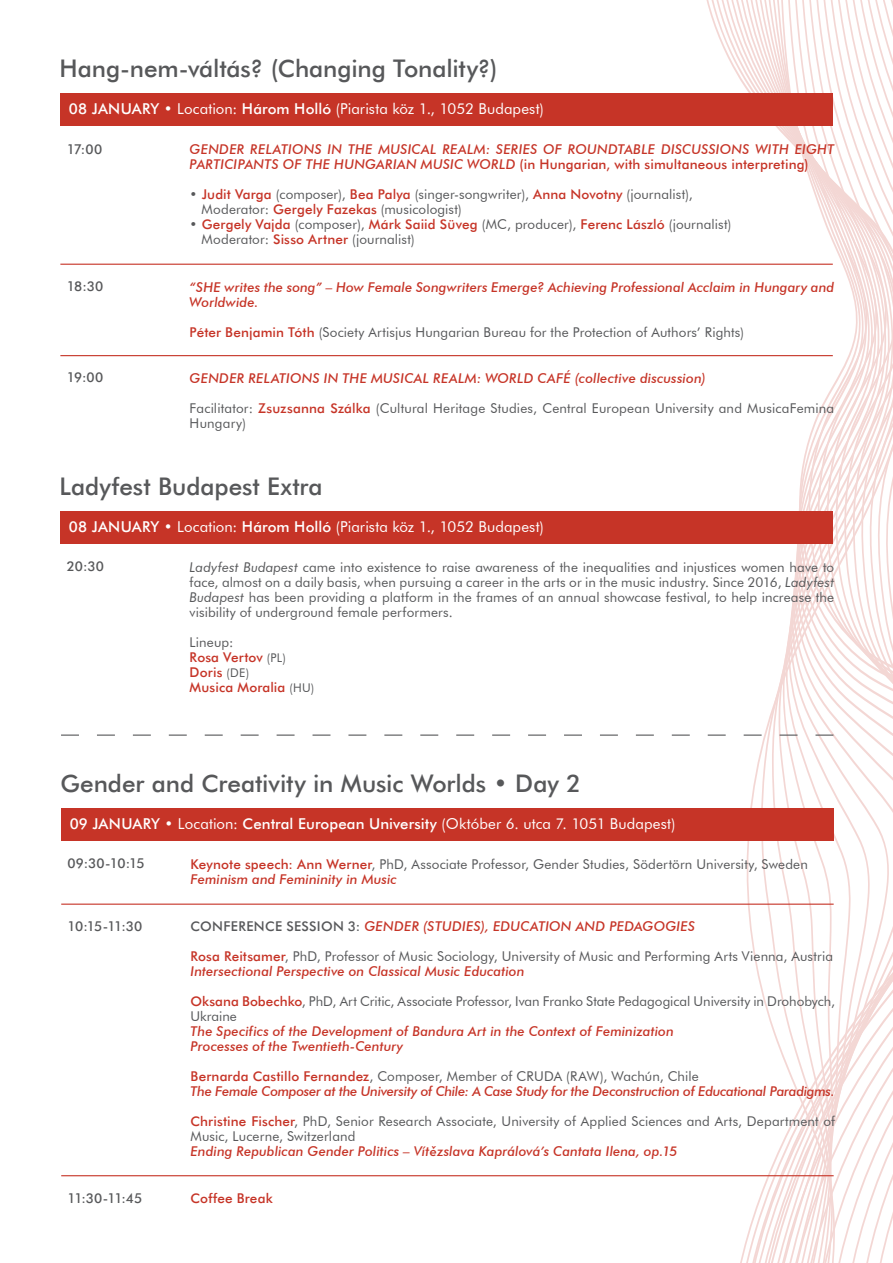
<style>
.page{position:relative;width:893px;height:1263px;background:#fff}
.page>*{position:absolute;margin:0;border:0;box-sizing:border-box;transform-origin:0 0}
.t1{font:24.3px "Futura Md BT Medium";color:#57585a}
.t2{font:15px "Futura BT";letter-spacing:.005em;color:#fff}
.t3{font:13.5px/15px "Futura BT";letter-spacing:.01em;color:#57585a}
.t4{font:italic 500 13.5px/15px "Futura BT";letter-spacing:.005em;color:#c63427}
.t5{font:13.5px "Futura Md BT Medium";letter-spacing:.01em;color:#c63427}
.t6{font:italic 500 13.5px "Futura BT";letter-spacing:-.02em;color:#c63427}
.t7{font:13.5px "Futura Md BT Medium";letter-spacing:-.02em;color:#57585a}
.s1{font-family:"Futura Md BT Medium"}
.s2{font-family:"Futura Md BT Medium";font-weight:400;font-style:normal}
.s3{font-family:"Futura Md BT Medium";color:#c63427}
.s4{color:#57585a}
.s5{font-family:"Futura BT";color:#57585a}
.s6{font-style:italic}
.s7{font-family:"Futura BT";font-size:12px;color:#57585a}
.s8{font-family:"Futura Md BT Medium";font-weight:400;font-style:normal;color:#57585a}
.s9{font-family:"Neutraface 2 Text";font-weight:600;font-size:14.25px}
</style>
<div class="page">
<svg style="left:691px;top:0;width:202px;height:1263px"></svg>
<div style="left:60px;top:94px;width:773px;height:32px;background:#c63427"></div>
<hr style="left:60px;top:264px;width:773px;height:1px;background:#c63427">
<hr style="left:60px;top:355px;width:773px;height:1px;background:#c63427">
<div style="left:60px;top:511px;width:773px;height:33px;background:#c63427"></div>
<div style="left:61px;top:808px;width:773px;height:33px;background:#c63427"></div>
<hr style="left:61px;top:903px;width:773px;height:2px;background:#c63427">
<hr style="left:61px;top:1175px;width:773px;height:1px;background:#c63427">
<svg style="left:61px;top:734px;width:772px;height:2px"></svg>
<p class="t1" style="left:60px;top:54px;width:439px">Hang-nem-váltás? (Changing Tonality?)</p>
<p class="t2" style="left:69px;top:100px;width:476px"><span class="s1">08 JANUARY •</span> Location: <span class="s1">Három Holló</span> (Piarista köz 1., 1052 Budapest)</p>
<p class="t7" style="left:67px;top:141px;width:37px">17:00</p>
<p class="t4" style="left:190px;top:142px;width:646px">GENDER RELATIONS IN THE MUSICAL REALM: SERIES OF ROUNDTABLE DISCUSSIONS WITH EIGHT<br>PARTICIPANTS OF THE HUNGARIAN MUSIC WORLD <span class="s2">(in Hungarian, with simultaneous interpreting)</span></p>
<p class="t3" style="left:190px;top:187px;width:505px"><span class="s1">•</span> <span class="s3">Judit Varga</span> (composer), <span class="s3">Bea Palya</span> (singer-songwriter), <span class="s3">Anna Novotny</span> (journalist),</p>
<p class="t3" style="left:202px;top:202px;width:262px">Moderator: <span class="s3">Gergely Fazekas</span> (musicologist)</p>
<p class="t5" style="left:190px;top:216px;width:543px"><span class="s4">•</span> Gergely Vajda <span class="s5">(composer),</span> Márk Saiid Süveg <span class="s5">(MC, producer),</span> Ferenc László <span class="s5">(journalist)</span></p>
<p class="t3" style="left:202px;top:232px;width:215px">Moderator: <span class="s3">Sisso Artner</span> (journalist)</p>
<p class="t7" style="left:67px;top:278px;width:38px">18:30</p>
<p class="t4" style="left:190px;top:280px;width:646px">“SHE writes the song” – How Female Songwriters Emerge? Achieving Professional Acclaim in Hungary and<br>Worldwide.</p>
<p class="t3" style="left:190px;top:325px;width:556px"><span class="s3">Péter Benjamin Tóth</span> (Society Artisjus Hungarian Bureau for the Protection of Authors’ Rights)</p>
<p class="t7" style="left:67px;top:369px;width:38px">19:00</p>
<p class="t4" style="left:190px;top:371px;width:518px">GENDER RELATIONS IN THE MUSICAL REALM: WORLD CAFÉ (collective discussion)</p>
<p class="t3" style="left:190px;top:401px;width:646px">Facilitator: <span class="s3">Zsuzsanna Szálka</span> (Cultural Heritage Studies, Central European University and MusicaFemina<br>Hungary)</p>
<p class="t1" style="left:60px;top:471px;width:265px">Ladyfest Budapest Extra</p>
<p class="t2" style="left:69px;top:518px;width:476px"><span class="s1">08 JANUARY •</span> Location: <span class="s1">Három Holló</span> (Piarista köz 1., 1052 Budapest)</p>
<p class="t7" style="left:67px;top:558px;width:39px">20:30</p>
<p class="t3" style="left:190px;top:560px;width:646px;text-align:justify"><span class="s6">Ladyfest Budapest</span> came into existence to raise awareness of the inequalities and injustices women have to face, almost on a daily basis, when pursuing a career in the arts or in the music industry. Since 2016, <span class="s6">Ladyfest Budapest</span> has been providing a platform in the frames of an annual showcase festival, to help increase the visibility of underground female performers.</p>
<p class="t3" style="left:190px;top:635px;width:45px">Lineup:</p>
<p class="t5" style="left:190px;top:649px;width:98px">Rosa Vertov <span class="s7">(PL)</span></p>
<p class="t5" style="left:190px;top:664px;width:61px">Doris <span class="s7">(DE)</span></p>
<p class="t5" style="left:190px;top:679px;width:126px">Musica Moralia <span class="s7">(HU)</span></p>
<p class="t1" style="left:60px;top:768px;width:522px">Gender and Creativity in Music Worlds • Day 2</p>
<p class="t2" style="left:70px;top:814px;width:607px"><span class="s1">09 JANUARY •</span> Location: <span class="s1">Central European University</span> (Október 6. utca 7. 1051 Budapest)</p>
<p class="t7" style="left:68px;top:855px;width:78px">09:30-10:15</p>
<p class="t7" style="left:68px;top:918px;width:76px">10:15-11:30</p>
<p class="t7" style="left:68px;top:1190px;width:76px">11:30-11:45</p>
<p class="t3" style="left:190px;top:856px;width:619px"><span class="s3">Keynote speech: Ann Werner</span>, PhD, Associate Professor, Gender Studies, Södertörn University, Sweden</p>
<p class="t4" style="left:190px;top:871px;width:208px">Feminism and Femininity in Music</p>
<p class="t4" style="left:190px;top:919px;width:506px"><span class="s8">CONFERENCE SESSION 3:</span> GENDER (STUDIES), EDUCATION AND PEDAGOGIES</p>
<p class="t3" style="left:190px;top:948px;width:644px"><span class="s3">Rosa Reitsamer</span>, PhD, Professor of Music Sociology, University of Music and Performing Arts Vienna, Austria</p>
<p class="t4" style="left:190px;top:964px;width:335px">Intersectional Perspective on Classical Music Education</p>
<p class="t3" style="left:190px;top:993px;width:646px"><span class="s3">Oksana Bobechko</span>, PhD, Art Critic, Associate Professor, Ivan Franko State Pedagogical University in Drohobych,<br>Ukraine</p>
<p class="t4" style="left:190px;top:1024px;width:485px">The Specifics of the Development of Bandura Art in the Context of Feminization</p>
<p class="t4" style="left:190px;top:1039px;width:214px">Processes of the Twentieth-Century</p>
<p class="t3" style="left:190px;top:1068px;width:510px"><span class="s3">Bernarda Castillo Fernandez</span>, Composer, Member of CRUDA (RAW), Wachún, Chile</p>
<p class="t6" style="left:190px;top:1083px;width:646px">The Female Composer at the University of Chile: A Case Study for the Deconstruction of Educational Paradigms.</p>
<p class="t3" style="left:190px;top:1113px;width:646px"><span class="s3">Christine Fischer</span>, PhD, Senior Research Associate, University of Applied Sciences and Arts, Department of<br>Music, Lucerne, Switzerland</p>
<p class="t4" style="left:190px;top:1144px;width:489px">Ending Republican Gender Politics – Vít<span class="s9">ě</span>zslava Kaprálová’s Cantata Ilena, op.15</p>
<p class="t5" style="left:190px;top:1190px;width:84px">Coffee Break</p>
</div>
